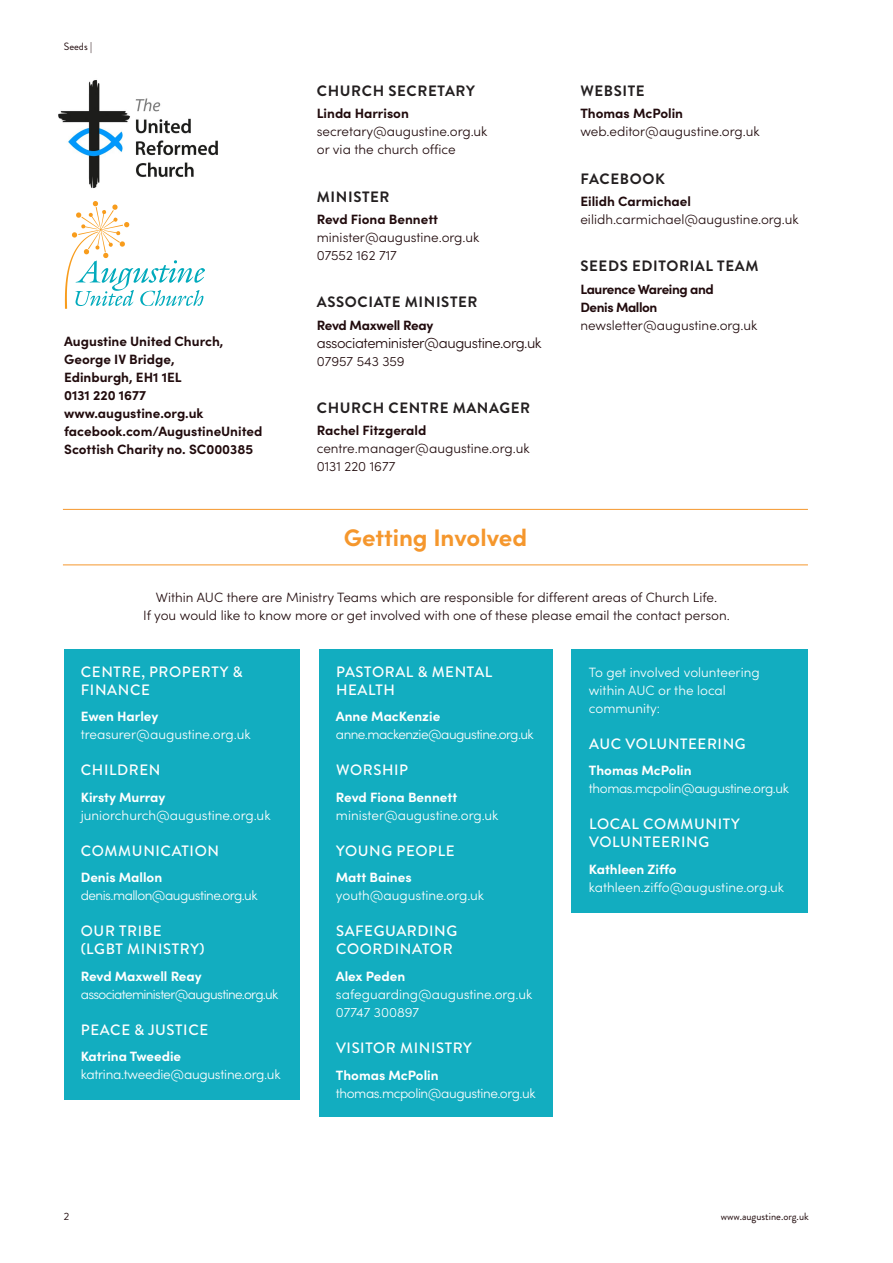
<style>
.page{position:relative;width:893px;height:1263px;background:#fff}
.page>*{position:absolute;margin:0;border:0;box-sizing:border-box;transform-origin:0 0}
.Body_-_H3{font:700 24px "Sofia Pro";color:#f5972d}
.Sidebar_-_H2{font:500 15px/18px "Brandon Grotesque";letter-spacing:.04em;color:#fff}
.Body_-_H4{font:700 15px "Brandon Grotesque";letter-spacing:.04em;color:#231f20}
.Body_-_Para{font:300 14.7px "Sofia Pro";letter-spacing:-.03em;color:#210b0d}
.Body_-_Para-2{font:300 13.5px/18px "Sofia Pro";color:#210b0d}
.Sidebar_-_Para{font:300 13.5px/18px "Sofia Pro";letter-spacing:-.005em;color:#fff}
.Body_-_Para_-_Bold{font:700 13.5px/18px "Sofia Pro";color:#210b0d}
.Sidebar_-_Para-2{font:300 13.5px/18px "Sofia Pro";letter-spacing:-.04em;color:#fff}
.Sidebar_-_Para-3{font:700 13.5px "Sofia Pro";color:#fff}
.Sidebar_-_Para-4{font:300 13.5px/18px "Sofia Pro";letter-spacing:-.05em;color:#fff}
.Sidebar_-_Para-5{font:300 13.5px "Sofia Pro";letter-spacing:-.03em;color:#fff}
.Body_-_Para-3{font:300 13.5px "Sofia Pro";letter-spacing:-.03em;color:#fff}
.Body_-_Para_-_Bold-2{font:700 13.5px "Sofia Pro";letter-spacing:-.03em;color:#210b0d}
.Body_-_Para_-_Bold-3{font:700 13.5px "Sofia Pro";letter-spacing:-.025em;color:#210b0d}
.t1{font:10.5px "Brandon Grotesque";color:#210b0d}
.s1{font-weight:700}
</style>
<div class="page">
<hr style="left:63px;top:509px;width:745px;height:1px;background:#f5972d">
<hr style="left:63px;top:564px;width:745px;height:1px;background:#f5972d">
<img style="left:58px;top:80px;width:160px;height:109px">
<div style="left:64px;top:649px;width:235px;height:451px;background:#12adc0"></div>
<div style="left:319px;top:649px;width:234px;height:468px;background:#12adc0"></div>
<div style="left:572px;top:649px;width:236px;height:264px;background:#12adc0"></div>
<svg style="left:65px;top:201px;width:140px;height:108px"></svg>
<p class="t1" style="left:64px;top:39px;width:30px">Seeds |</p>
<p class="Body_-_Para_-_Bold" style="left:64px;top:331px;width:161px">Augustine United Church,<br>George IV Bridge,</p>
<p class="Body_-_Para_-_Bold" style="left:64px;top:367px;width:119px">Edinburgh, EH1 1EL</p>
<p class="Body_-_Para_-_Bold" style="left:64px;top:385px;width:141px">0131 220 1677 www.augustine.org.uk</p>
<p class="Body_-_Para_-_Bold" style="left:64px;top:421px;width:200px">facebook.com/AugustineUnited<br>Scottish Charity no. SC000385</p>
<p class="Body_-_H4" style="left:317px;top:80px;width:159px">CHURCH SECRETARY</p>
<p class="Body_-_Para_-_Bold" style="left:317px;top:103px;width:94px">Linda Harrison</p>
<p class="Body_-_Para-2" style="left:317px;top:122px;width:172px">secretary@augustine.org.uk or via the church office</p>
<p class="Body_-_H4" style="left:317px;top:186px;width:74px">MINISTER</p>
<p class="Body_-_Para_-_Bold" style="left:317px;top:209px;width:123px">Revd Fiona Bennett</p>
<p class="Body_-_Para-2" style="left:317px;top:227px;width:164px">minister@augustine.org.uk<br>07552 162 717</p>
<p class="Body_-_H4" style="left:317px;top:292px;width:162px">ASSOCIATE MINISTER</p>
<p class="Body_-_Para_-_Bold-3" style="left:317px;top:314px;width:118px">Revd Maxwell Reay</p>
<p class="Body_-_Para" style="left:317px;top:332px;width:226px">associateminister@augustine.org.uk</p>
<p class="Body_-_Para-2" style="left:317px;top:351px;width:89px">07957 543 359</p>
<p class="Body_-_H4" style="left:317px;top:397px;width:215px">CHURCH CENTRE MANAGER</p>
<p class="Body_-_Para_-_Bold" style="left:317px;top:421px;width:111px">Rachel Fitzgerald</p>
<p class="Body_-_Para-2" style="left:317px;top:439px;width:214px">centre.manager@augustine.org.uk</p>
<p class="Body_-_Para-2" style="left:317px;top:457px;width:80px">0131 220 1677</p>
<p class="Body_-_H3" style="left:344px;top:519px;width:185px">Getting Involved</p>
<p class="Body_-_H4" style="left:580px;top:80px;width:66px">WEBSITE</p>
<p class="Body_-_Para_-_Bold" style="left:580px;top:103px;width:104px">Thomas McPolin</p>
<p class="Body_-_Para-2" style="left:580px;top:122px;width:181px">web.editor@augustine.org.uk</p>
<p class="Body_-_H4" style="left:580px;top:168px;width:86px">FACEBOOK</p>
<p class="Body_-_Para_-_Bold" style="left:580px;top:191px;width:112px">Eilidh Carmichael</p>
<p class="Body_-_Para-2" style="left:580px;top:209px;width:220px">eilidh.carmichael@augustine.org.uk</p>
<p class="Body_-_H4" style="left:580px;top:256px;width:179px">SEEDS EDITORIAL TEAM</p>
<p class="Body_-_Para_-_Bold-2" style="left:580px;top:278px;width:135px">Laurence Wareing and</p>
<p class="Body_-_Para_-_Bold-2" style="left:580px;top:296px;width:79px">Denis Mallon</p>
<p class="Body_-_Para-2" style="left:580px;top:315px;width:178px">newsletter@augustine.org.uk</p>
<p class="Body_-_Para-2" style="left:156px;top:588px;width:563px">Within AUC there are Ministry Teams which are responsible for different areas of Church Life.</p>
<p class="Body_-_Para-2" style="left:143px;top:606px;width:588px">If you would like to know more or get involved with one of these please email the contact person.</p>
<p class="Sidebar_-_H2" style="left:81px;top:663px;width:163px">CENTRE, PROPERTY &amp;<br>FINANCE</p>
<p class="Sidebar_-_Para" style="left:81px;top:707px;width:171px"><span class="s1">Ewen Harley </span>treasurer@augustine.org.uk</p>
<p class="Sidebar_-_H2" style="left:81px;top:761px;width:81px">CHILDREN</p>
<p class="Sidebar_-_Para-3" style="left:81px;top:786px;width:86px">Kirsty Murray</p>
<p class="Sidebar_-_Para" style="left:81px;top:805px;width:191px">juniorchurch@augustine.org.uk</p>
<p class="Sidebar_-_H2" style="left:81px;top:842px;width:140px">COMMUNICATION</p>
<p class="Sidebar_-_Para-3" style="left:81px;top:867px;width:83px">Denis Mallon</p>
<p class="Sidebar_-_Para-2" style="left:81px;top:886px;width:178px">denis.mallon@augustine.org.uk</p>
<p class="Sidebar_-_H2" style="left:81px;top:922px;width:125px">OUR TRIBE (LGBT MINISTRY)</p>
<p class="Sidebar_-_Para-4" style="left:81px;top:966px;width:199px"><span class="s1">Revd Maxwell Reay </span>associateminister@augustine.org.uk</p>
<p class="Sidebar_-_H2" style="left:81px;top:1021px;width:129px">PEACE &amp; JUSTICE</p>
<p class="Sidebar_-_Para" style="left:81px;top:1047px;width:201px"><span class="s1">Katrina Tweedie </span>katrina.tweedie@augustine.org.uk</p>
<p class="t1" style="left:64px;top:1209px;width:7px">2</p>
<p class="Sidebar_-_H2" style="left:336px;top:663px;width:158px">PASTORAL &amp; MENTAL<br>HEALTH</p>
<p class="Sidebar_-_Para-2" style="left:336px;top:707px;width:199px"><span class="s1">Anne MacKenzie </span>anne.mackenzie@augustine.org.uk</p>
<p class="Sidebar_-_H2" style="left:336px;top:761px;width:74px">WORSHIP</p>
<p class="Sidebar_-_Para" style="left:336px;top:787px;width:164px"><span class="s1">Revd Fiona Bennett </span>minister@augustine.org.uk</p>
<p class="Sidebar_-_H2" style="left:336px;top:842px;width:120px">YOUNG PEOPLE</p>
<p class="Sidebar_-_Para" style="left:336px;top:868px;width:150px"><span class="s1">Matt Baines </span>youth@augustine.org.uk</p>
<p class="Sidebar_-_H2" style="left:336px;top:922px;width:123px">SAFEGUARDING<br>COORDINATOR</p>
<p class="Sidebar_-_Para-3" style="left:336px;top:966px;width:71px">Alex Peden</p>
<p class="Sidebar_-_Para" style="left:336px;top:984px;width:198px">safeguarding@augustine.org.uk</p>
<p class="Sidebar_-_Para" style="left:336px;top:1002px;width:85px">07747 300897</p>
<p class="Sidebar_-_H2" style="left:336px;top:1039px;width:137px">VISITOR MINISTRY</p>
<p class="Sidebar_-_Para-3" style="left:336px;top:1064px;width:104px">Thomas McPolin</p>
<p class="Sidebar_-_Para-5" style="left:336px;top:1083px;width:201px">thomas.mcpolin@augustine.org.uk</p>
<p class="Sidebar_-_Para" style="left:589px;top:662px;width:172px">To get involved volunteering within AUC or the local community:</p>
<p class="Sidebar_-_H2" style="left:589px;top:735px;width:158px">AUC VOLUNTEERING</p>
<p class="Sidebar_-_Para-3" style="left:589px;top:760px;width:104px">Thomas McPolin</p>
<p class="Body_-_Para-3" style="left:589px;top:779px;width:202px">thomas.mcpolin@augustine.org.uk</p>
<p class="Sidebar_-_H2" style="left:589px;top:815px;width:152px">LOCAL COMMUNITY<br>VOLUNTEERING</p>
<p class="Sidebar_-_Para-3" style="left:589px;top:859px;width:89px">Kathleen Ziffo</p>
<p class="Sidebar_-_Para" style="left:589px;top:877px;width:197px">kathleen.ziffo@augustine.org.uk</p>
<p class="t1" style="left:721px;top:1209px;width:90px">www.augustine.org.uk</p>
</div>
